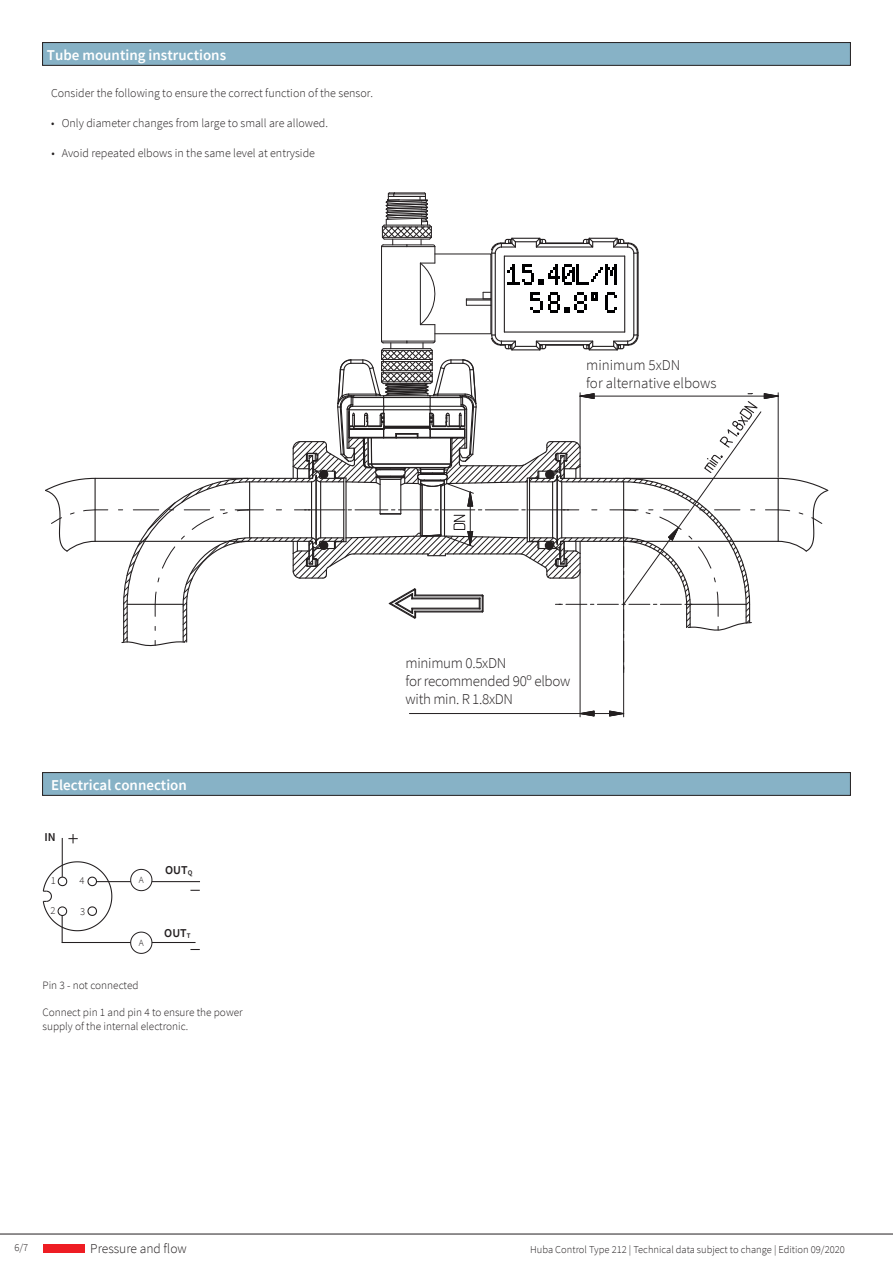
<style>
.page{position:relative;width:893px;height:1263px;background:#fff}
.page>*{position:absolute;margin:0;border:0;box-sizing:border-box;transform-origin:0 0}
.t1{font:300 15px/18px "Source Sans Pro";letter-spacing:-.02em;color:#231f20}
.t2{font:600 15px "Source Sans Pro";color:#fff}
.t3{font:300 15px/18px "Source Sans Pro";color:#231f20}
.t4{font:300 13.5px "Source Sans Pro";color:#231f20}
.t5{font:300 12px "Source Sans Pro";color:#231f20}
.t6{font:600 12px "Source Sans Pro";color:#231f20}
.t7{font:300 11.25px/13.5px "Source Sans Pro";color:#231f20}
.t8{font:300 10.5px "Source Sans Pro";color:#231f20}
.t9{font:300 9.45px "Source Sans Pro";color:#231f20}
</style>
<div class="page">
<hr style="left:0;top:1234px;width:893px;height:1px;background:#231f20">
<div style="left:43px;top:1244px;width:42px;height:9px;background:#ee1d23"></div>
<div style="left:43px;top:43px;width:807px;height:22px;background:#87b2c6"></div>
<div style="left:43px;top:772px;width:807px;height:23px;background:#87b2c6"></div>
<div style="left:43px;top:772px;width:807px;height:23px;border:1px solid #231f20"></div>
<hr style="left:62px;top:942px;width:134px;height:1px;background:#231f20">
<svg style="left:42px;top:861px;width:71px;height:82px"></svg>
<hr style="left:62px;top:838px;width:1px;height:39px;background:#231f20">
<svg style="left:68px;top:834px;width:10px;height:9px"></svg>
<hr style="left:96px;top:881px;width:104px;height:1px;background:#231f20">
<svg style="left:130px;top:869px;width:23px;height:22px"></svg>
<svg style="left:130px;top:931px;width:23px;height:23px"></svg>
<svg style="left:45px;top:192px;width:784px;height:525px"></svg>
<p class="t2" style="left:47px;top:45px;width:181px">Tube mounting instructions</p>
<p class="t5" style="left:51px;top:85px;width:324px">Consider the following to ensure the correct function of the sensor.</p>
<p class="t5" style="left:51px;top:115px;width:279px">• Only diameter changes from large to small are allowed.</p>
<p class="t5" style="left:51px;top:145px;width:265px">• Avoid repeated elbows in the same level at entryside</p>
<p class="t3" style="left:586px;top:355px;width:132px">minimum 5xDN<br>for alternative elbows</p>
<p class="t2" style="left:51px;top:775px;width:137px">Electrical connection</p>
<p class="t6" style="left:45px;top:829px;width:13px">IN</p>
<p class="t8" style="left:51px;top:874px;width:7px">1</p>
<p class="t8" style="left:80px;top:874px;width:7px">4</p>
<p class="t8" style="left:50px;top:903px;width:7px">2</p>
<p class="t8" style="left:80px;top:904px;width:7px">3</p>
<p class="t9" style="left:139px;top:874px;width:6px">A</p>
<p class="t9" style="left:139px;top:936px;width:6px">A</p>
<p class="t6" style="left:165px;top:862px;width:29px">OUT<sub>Q</sub></p>
<p class="t6" style="left:164px;top:925px;width:28px">OUT<sub>T</sub></p>
<p class="t7" style="left:43px;top:978px;width:98px">Pin 3 - not connected</p>
<p class="t7" style="left:43px;top:1005px;width:202px">Connect pin 1 and pin 4 to ensure the power supply of the internal electronic.</p>
<p class="t1" style="left:406px;top:653px;width:166px">minimum 0.5xDN<br>for recommended 90º elbow with min. R 1.8xDN</p>
<p class="t8" style="left:14px;top:1240px;width:15px">6/7</p>
<p class="t4" style="left:90px;top:1239px;width:98px">Pressure and flow</p>
<p class="t8" style="left:530px;top:1242px;width:316px">Huba Control Type 212 | Technical data subject to change | Edition 09/2020</p>
</div>
